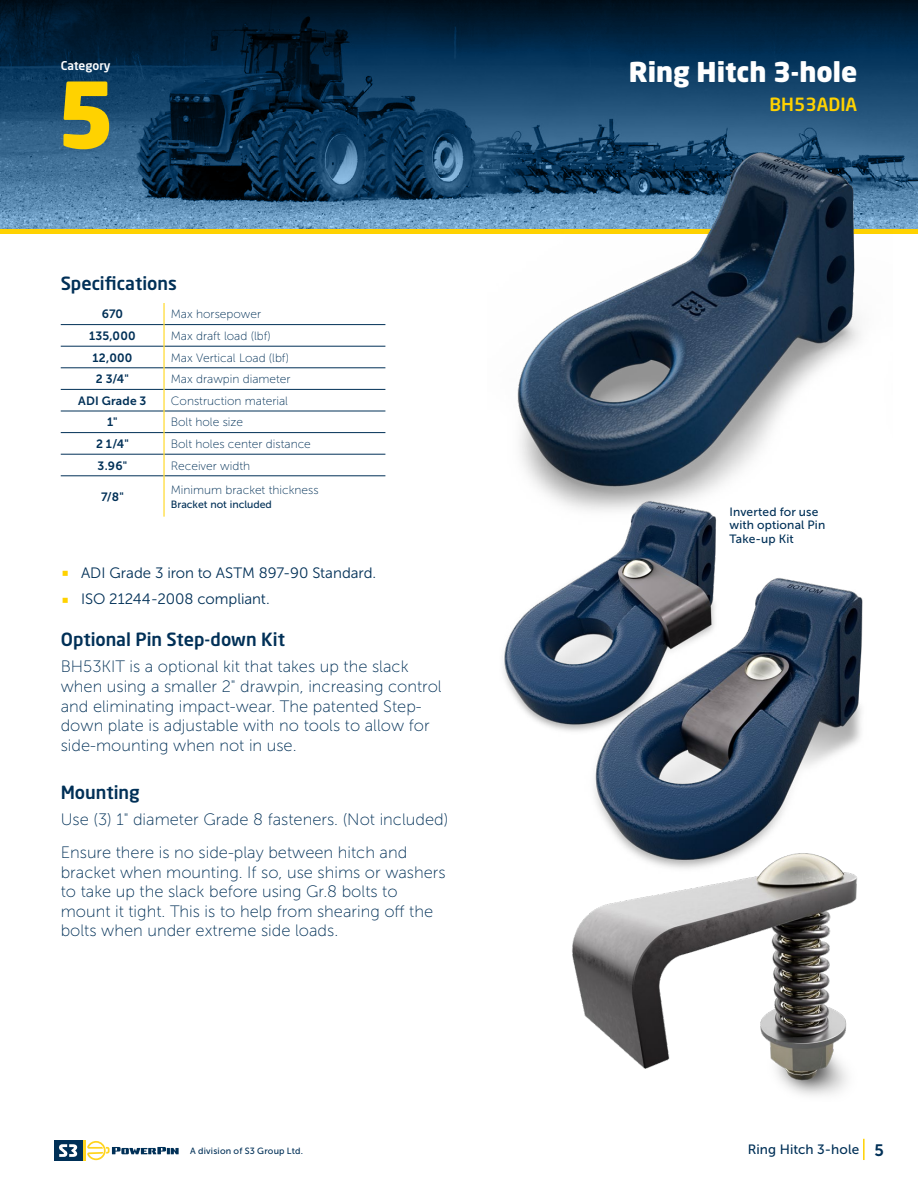
<style>
.page{position:relative;width:918px;height:1188px;background:#fff}
.page>*{position:absolute;margin:0;border:0;box-sizing:border-box;transform-origin:0 0}
.t1{font:900 90.15px "Neo Sans";color:#ffd200}
.t2{font:900 27px "Neo Sans";color:#fff}
.t3{font:500 18px "Neo Sans Std";color:#003057}
.t4{font:500 18px "Neo Sans Std";color:#ffd200}
.t5{font:16.5px/19.5px "Museo Sans 100";color:#003057}
.t6{font:15px/26.2px "Museo Sans 300";color:#003057}
.t7{font:13.5px "Museo Sans 500";letter-spacing:.005em;color:#003057}
.t8{font:12px "Museo Sans 100";color:#003057}
.t9{font:12px "Museo Sans 700";letter-spacing:.015em;color:#003057}
.t10{font:12px/13.5px "Museo Sans 500";letter-spacing:.01em;color:#003057}
.t11{font:500 12px "Neo Sans Std";color:#fff}
.t12{font:10.5px "Museo Sans 500";color:#003057}
.t13{font:9px "Museo Sans 500";letter-spacing:.02em;color:#003057}
.s1{font-family:"Museo Sans 700";font-size:16.5px}
</style>
<div class="page">
<svg style="left:1px;top:0;width:917px;height:230px;background:#183f5e"></svg>
<hr style="left:0;top:0;width:1px;height:230px;background:#003057">
<hr style="left:863px;top:1139px;width:2px;height:21px;background:#ffd200">
<svg style="left:87px;top:1141px;width:92px;height:19px"></svg>
<hr style="left:82px;top:1140px;width:3px;height:21px;background:#ffd41e">
<div style="left:54px;top:1140px;width:28px;height:21px;background:#003057"></div>
<svg style="left:59px;top:1144px;width:18px;height:13px"></svg>
<hr style="left:0;top:230px;width:918px;height:4px;background:#ffd200">
<img style="left:488px;top:132px;width:405px;height:351px">
<img style="left:594px;top:578px;width:269px;height:272px">
<hr style="left:61px;top:324px;width:103px;height:1px;background:#003057">
<hr style="left:164px;top:324px;width:221px;height:1px;background:#003057">
<hr style="left:61px;top:346px;width:103px;height:1px;background:#003057">
<hr style="left:164px;top:346px;width:221px;height:1px;background:#003057">
<hr style="left:61px;top:368px;width:103px;height:1px;background:#003057">
<hr style="left:164px;top:368px;width:221px;height:1px;background:#003057">
<hr style="left:61px;top:389px;width:103px;height:1px;background:#003057">
<hr style="left:164px;top:389px;width:221px;height:1px;background:#003057">
<hr style="left:61px;top:411px;width:103px;height:1px;background:#003057">
<hr style="left:164px;top:411px;width:221px;height:1px;background:#003057">
<hr style="left:61px;top:432px;width:103px;height:1px;background:#003057">
<hr style="left:164px;top:432px;width:221px;height:1px;background:#003057">
<hr style="left:61px;top:454px;width:103px;height:1px;background:#003057">
<hr style="left:164px;top:454px;width:221px;height:1px;background:#003057">
<hr style="left:61px;top:476px;width:103px;height:1px;background:#003057">
<hr style="left:164px;top:476px;width:221px;height:1px;background:#003057">
<svg style="left:164px;top:303px;width:1px;height:173px"></svg>
<hr style="left:164px;top:476px;width:1px;height:41px;background:#ffd200">
<img style="left:503px;top:483px;width:227px;height:271px">
<img style="left:572px;top:850px;width:285px;height:246px">
<p class="t11" style="left:61px;top:58px;width:51px">Category</p>
<h1 class="t1" style="left:56px;top:77px;width:62px">5</h1>
<p class="t3" style="left:61px;top:272px;width:118px">Specifications</p>
<p class="t9" style="left:102px;top:307px;width:23px">670</p>
<p class="t8" style="left:171px;top:308px;width:92px">Max horsepower</p>
<p class="t9" style="left:89px;top:329px;width:48px">135,000</p>
<p class="t8" style="left:171px;top:329px;width:102px">Max draft load (lbf)</p>
<p class="t9" style="left:92px;top:351px;width:42px">12,000</p>
<p class="t8" style="left:171px;top:351px;width:120px">Max Vertical Load (lbf)</p>
<p class="t9" style="left:96px;top:372px;width:34px">2 3/4"</p>
<p class="t8" style="left:171px;top:373px;width:121px">Max drawpin diameter</p>
<p class="t9" style="left:78px;top:394px;width:70px">ADI Grade 3</p>
<p class="t8" style="left:171px;top:394px;width:119px">Construction material</p>
<p class="t9" style="left:107px;top:415px;width:12px">1"</p>
<p class="t8" style="left:171px;top:416px;width:74px">Bolt hole size</p>
<p class="t9" style="left:96px;top:437px;width:34px">2 1/4"</p>
<p class="t8" style="left:171px;top:437px;width:142px">Bolt holes center distance</p>
<p class="t9" style="left:98px;top:459px;width:31px">3.96"</p>
<p class="t8" style="left:171px;top:459px;width:81px">Receiver width</p>
<p class="t9" style="left:101px;top:490px;width:24px">7/8"</p>
<p class="t8" style="left:171px;top:484px;width:149px">Minimum bracket thickness</p>
<p class="t12" style="left:171px;top:498px;width:103px">Bracket not included</p>
<p class="t6" style="left:81px;top:560px;width:297px">ADI Grade 3 iron to ASTM 897-90 Standard.<br>ISO 21244-2008 compliant.</p>
<p class="t3" style="left:61px;top:628px;width:226px">Optional Pin Step-down Kit</p>
<p class="t5" style="left:61px;top:657px;width:382px">BH53KIT is a optional kit that takes up the slack when using a smaller 2" drawpin, increasing control and eliminating impact-wear. The patented Step&shy;down plate is adjustable with no tools to allow for side-mounting when not in use.</p>
<p class="t3" style="left:61px;top:781px;width:80px">Mounting</p>
<p class="t5" style="left:61px;top:803px;width:389px;line-height:33px">Use (3) 1" diameter Grade 8 fasteners. (Not included)<br>Ensure there is no side-play between hitch and</p>
<p class="t5" style="left:61px;top:863px;width:386px">bracket when mounting. If so, use shims or washers to take up the slack before using Gr.8 bolts to mount it tight. This is to help from shearing off the bolts when under extreme side loads.</p>
<h2 class="t2" style="left:629px;top:60px;width:230px">Ring Hitch 3-hole</h2>
<p class="t4" style="left:770px;top:93px;width:89px">BH53ADIA</p>
<p class="t10" style="left:730px;top:505px;width:97px">Inverted for use with optional Pin<br>Take-up Kit</p>
<p class="t13" style="left:190px;top:1146px;width:114px">A division of S3 Group Ltd.</p>
<p class="t7" style="left:748px;top:1142px;width:138px">Ring Hitch 3-hole <span class="s1">5</span></p>
</div>
